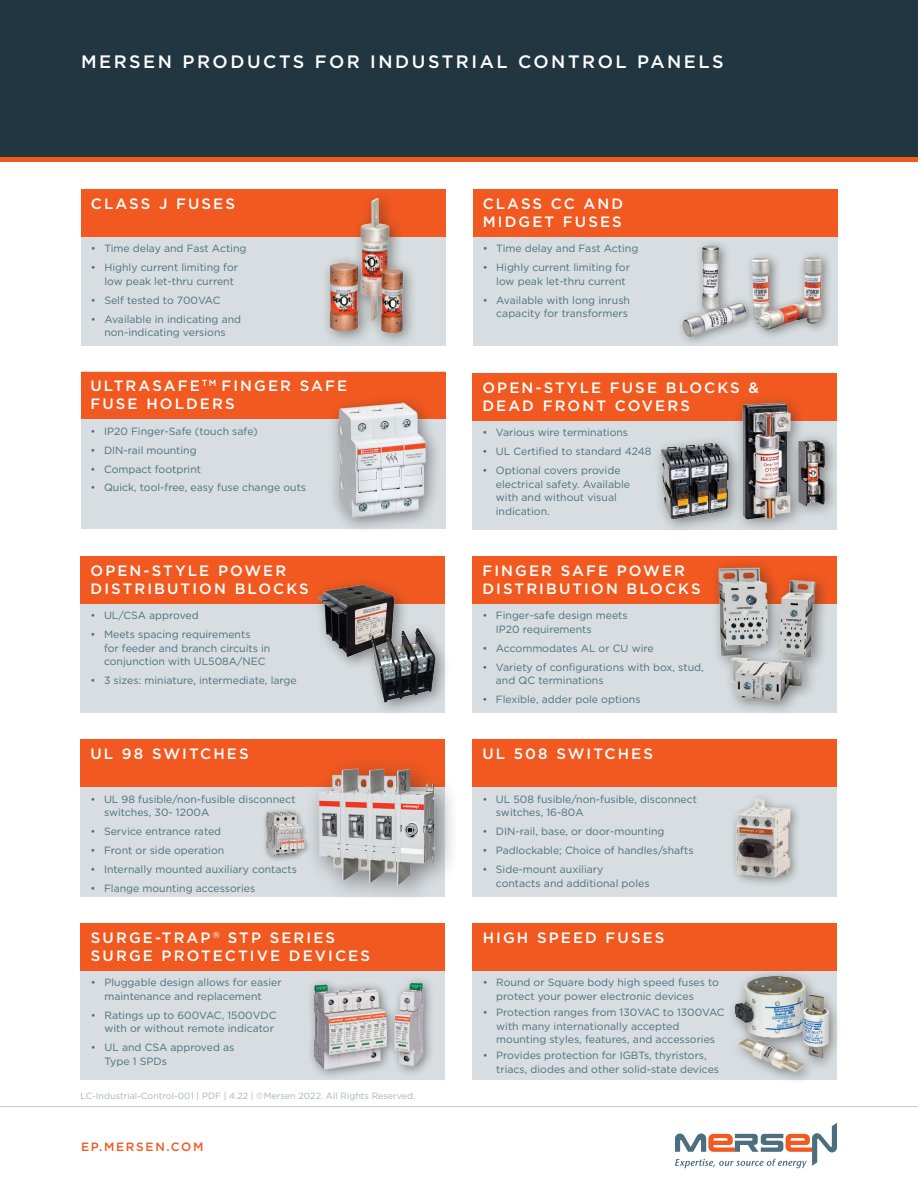
<style>
.page{position:relative;width:918px;height:1188px;background:#fff}
.page>*{position:absolute;margin:0;border:0;box-sizing:border-box;transform-origin:0 0}
.t1{font:500 18px "Gotham";letter-spacing:.14em;color:#fff}
.Sub_Subhead{font:500 15px/18px "Gotham";letter-spacing:.14em;color:#fff}
.t2{font:500 12px "Gotham";letter-spacing:.14em;color:#f15921}
.t3{font:10.5px/13.5px "Gotham";color:#4b6f7f}
.t4{font:9px "Gotham";color:#a4b4bb}
</style>
<div class="page">
<div style="left:81px;top:923px;width:364px;height:157px;background:#d7dde0"></div>
<div style="left:81px;top:923px;width:364px;height:47px;background:#f15921"></div>
<div style="left:0;top:0;width:918px;height:162px;background:#223641"></div>
<hr style="left:0;top:158px;width:918px;height:4px;background:#f15921">
<div style="left:307px;top:976px;width:128px;height:105px;background:#231f20;opacity:.5"></div>
<img style="left:310px;top:977px;width:117px;height:97px">
<svg style="left:675px;top:1123px;width:162px;height:45px"></svg>
<hr style="left:0;top:1106px;width:918px;height:1px;background:#c0cace">
<div style="left:473px;top:189px;width:364px;height:157px;background:#d7dde0"></div>
<div style="left:473px;top:189px;width:364px;height:48px;background:#f15921"></div>
<div style="left:81px;top:189px;width:365px;height:157px;background:#d7dde0"></div>
<div style="left:81px;top:189px;width:365px;height:48px;background:#f15921"></div>
<div style="left:472px;top:373px;width:365px;height:157px;background:#d7dde0"></div>
<div style="left:472px;top:373px;width:365px;height:47px;background:#f15921"></div>
<div style="left:81px;top:372px;width:365px;height:157px;background:#d7dde0"></div>
<div style="left:81px;top:373px;width:365px;height:46px;background:#f15921"></div>
<div style="left:472px;top:740px;width:365px;height:156px;background:#d7dde0"></div>
<div style="left:472px;top:740px;width:365px;height:47px;background:#f15921"></div>
<div style="left:81px;top:740px;width:364px;height:156px;background:#d7dde0"></div>
<div style="left:81px;top:740px;width:364px;height:47px;background:#f15921"></div>
<div style="left:472px;top:556px;width:365px;height:157px;background:#d7dde0"></div>
<div style="left:472px;top:556px;width:365px;height:47px;background:#f15921"></div>
<div style="left:81px;top:556px;width:364px;height:157px;background:#d7dde0"></div>
<div style="left:81px;top:556px;width:364px;height:47px;background:#f15921"></div>
<div style="left:472px;top:923px;width:365px;height:157px;background:#d7dde0"></div>
<div style="left:472px;top:923px;width:365px;height:47px;background:#f15921"></div>
<div style="left:310px;top:577px;width:141px;height:140px;background:#231f20;opacity:.5"></div>
<img style="left:316px;top:580px;width:125px;height:128px">
<div style="left:710px;top:559px;width:120px;height:157px;background:#231f20;opacity:.5"></div>
<img style="left:715px;top:564px;width:106px;height:149px">
<img style="left:733px;top:797px;width:64px;height:86px">
<div style="left:321px;top:190px;width:97px;height:157px;background:#231f20;opacity:.5"></div>
<img style="left:321px;top:197px;width:97px;height:141px">
<img style="left:758px;top:254px;width:71px;height:82px">
<div style="left:327px;top:393px;width:116px;height:141px;background:#231f20;opacity:.5"></div>
<img style="left:333px;top:398px;width:97px;height:125px">
<div style="left:304px;top:755px;width:155px;height:153px;background:#231f20;opacity:.5"></div>
<img style="left:309px;top:759px;width:136px;height:137px">
<div style="left:262px;top:807px;width:49px;height:56px;background:#231f20;opacity:.5"></div>
<img style="left:262px;top:808px;width:43px;height:52px">
<div style="left:676px;top:239px;width:82px;height:108px;background:#231f20;opacity:.5"></div>
<img style="left:681px;top:244px;width:68px;height:94px">
<div style="left:734px;top:394px;width:106px;height:140px;background:#231f20;opacity:.5"></div>
<img style="left:735px;top:398px;width:94px;height:132px">
<div style="left:653px;top:434px;width:92px;height:100px;background:#231f20;opacity:.5"></div>
<img style="left:659px;top:442px;width:72px;height:77px">
<div style="left:727px;top:969px;width:115px;height:116px;background:#231f20;opacity:.5"></div>
<img style="left:727px;top:970px;width:110px;height:109px">
<p class="t1" style="left:81px;top:50px;width:644px">MERSEN PRODUCTS FOR INDUSTRIAL CONTROL PANELS</p>
<p class="Sub_Subhead" style="left:91px;top:194px;width:146px">CLASS J FUSES</p>
<p class="t3" style="left:91px;top:242px;width:157px">• Time delay and Fast Acting</p>
<p class="t3" style="left:104px;top:261px;width:135px;text-indent:-14px">• Highly current limiting for low peak let-thru current</p>
<p class="t3" style="left:91px;top:293px;width:131px">• Self tested to 700VAC</p>
<p class="t3" style="left:91px;top:312px;width:152px;text-align:center">• Available in indicating and non-indicating versions</p>
<p class="Sub_Subhead" style="left:91px;top:377px;width:258px">ULTRASAFE<sup>TM</sup> FINGER SAFE<br>FUSE HOLDERS</p>
<p class="t3" style="left:91px;top:424px;width:169px">• IP20 Finger-Safe (touch safe)</p>
<p class="t3" style="left:91px;top:443px;width:108px">• DIN-rail mounting</p>
<p class="t3" style="left:91px;top:462px;width:112px">• Compact footprint</p>
<p class="t3" style="left:91px;top:481px;width:217px">• Quick, tool-free, easy fuse change outs</p>
<p class="Sub_Subhead" style="left:91px;top:561px;width:220px">OPEN-STYLE POWER<br>DISTRIBUTION BLOCKS</p>
<p class="t3" style="left:91px;top:609px;width:110px">• UL/CSA approved</p>
<p class="t3" style="left:104px;top:627px;width:168px;text-indent:-14px">• Meets spacing requirements<br>for feeder and branch circuits in conjunction with UL508A/NEC</p>
<p class="t3" style="left:91px;top:673px;width:208px">• 3 sizes: miniature, intermediate, large</p>
<p class="Sub_Subhead" style="left:91px;top:745px;width:160px">UL 98 SWITCHES</p>
<p class="t3" style="left:104px;top:792px;width:193px;text-indent:-14px">• UL 98 fusible/non-fusible disconnect switches, 30- 1200A</p>
<p class="t3" style="left:91px;top:825px;width:132px">• Service entrance rated</p>
<p class="t3" style="left:91px;top:843px;width:135px">• Front or side operation</p>
<p class="t3" style="left:91px;top:862px;width:208px">• Internally mounted auxiliary contacts</p>
<p class="t3" style="left:91px;top:881px;width:166px">• Flange mounting accessories</p>
<p class="Sub_Subhead" style="left:91px;top:928px;width:281px">SURGE-TRAP<sup>®</sup> STP SERIES<br>SURGE PROTECTIVE DEVICES</p>
<p class="t3" style="left:91px;top:976px;width:192px;text-align:center">• Pluggable design allows for easier maintenance and replacement</p>
<p class="t3" style="left:91px;top:1008px;width:187px;text-align:right">• Ratings up to 600VAC, 1500VDC with or without remote indicator</p>
<p class="t3" style="left:104px;top:1041px;width:132px;text-indent:-13px">• UL and CSA approved as<br>Type 1 SPDs</p>
<p class="t4" style="left:81px;top:1090px;width:336px">LC-Industrial-Control-001 | PDF | 4.22 | ©Mersen 2022. All Rights Reserved.</p>
<p class="t2" style="left:81px;top:1139px;width:124px">EP.MERSEN.COM</p>
<p class="Sub_Subhead" style="left:483px;top:194px;width:142px">CLASS CC AND<br>MIDGET FUSES</p>
<p class="t3" style="left:483px;top:242px;width:157px">• Time delay and Fast Acting</p>
<p class="t3" style="left:496px;top:261px;width:135px;text-indent:-14px">• Highly current limiting for low peak let-thru current</p>
<p class="t3" style="left:483px;top:293px;width:149px;text-align:right">• Available with long inrush capacity for transformers</p>
<p class="Sub_Subhead" style="left:482px;top:378px;width:278px">OPEN-STYLE FUSE BLOCKS &amp;<br>DEAD FRONT COVERS</p>
<p class="t3" style="left:482px;top:426px;width:147px">• Various wire terminations</p>
<p class="t3" style="left:482px;top:444px;width:171px">• UL Certified to standard 4248</p>
<p class="t3" style="left:496px;top:463px;width:136px;text-indent:-14px">• Optional covers provide electrical safety. Available with and without visual indication.</p>
<p class="Sub_Subhead" style="left:482px;top:561px;width:220px">FINGER SAFE POWER<br>DISTRIBUTION BLOCKS</p>
<p class="t3" style="left:496px;top:609px;width:133px;text-indent:-14px">• Finger-safe design meets<br>IP20 requirements</p>
<p class="t3" style="left:482px;top:641px;width:173px">• Accommodates AL or CU wire</p>
<p class="t3" style="left:496px;top:660px;width:209px;text-indent:-14px">• Variety of configurations with box, stud, and QC terminations</p>
<p class="t3" style="left:482px;top:692px;width:160px">• Flexible, adder pole options</p>
<p class="Sub_Subhead" style="left:482px;top:745px;width:172px">UL 508 SWITCHES</p>
<p class="t3" style="left:496px;top:792px;width:203px;text-indent:-14px">• UL 508 fusible/non-fusible, disconnect switches, 16-80A</p>
<p class="t3" style="left:482px;top:825px;width:184px">• DIN-rail, base, or door-mounting</p>
<p class="t3" style="left:482px;top:843px;width:213px">• Padlockable; Choice of handles/shafts</p>
<p class="t3" style="left:496px;top:862px;width:155px;text-indent:-14px">• Side-mount auxiliary contacts and additional poles</p>
<p class="Sub_Subhead" style="left:483px;top:928px;width:183px">HIGH SPEED FUSES</p>
<p class="t3" style="left:496px;top:976px;width:224px;text-indent:-14px">• Round or Square body high speed fuses to protect your power electronic devices</p>
<p class="t3" style="left:496px;top:1005px;width:230px;text-indent:-14px">• Protection ranges from 130VAC to 1300VAC with many internationally accepted mounting styles, features, and accessories</p>
<p class="t3" style="left:496px;top:1049px;width:224px;text-indent:-14px">• Provides protection for IGBTs, thyristors, triacs, diodes and other solid-state devices</p>
</div>
